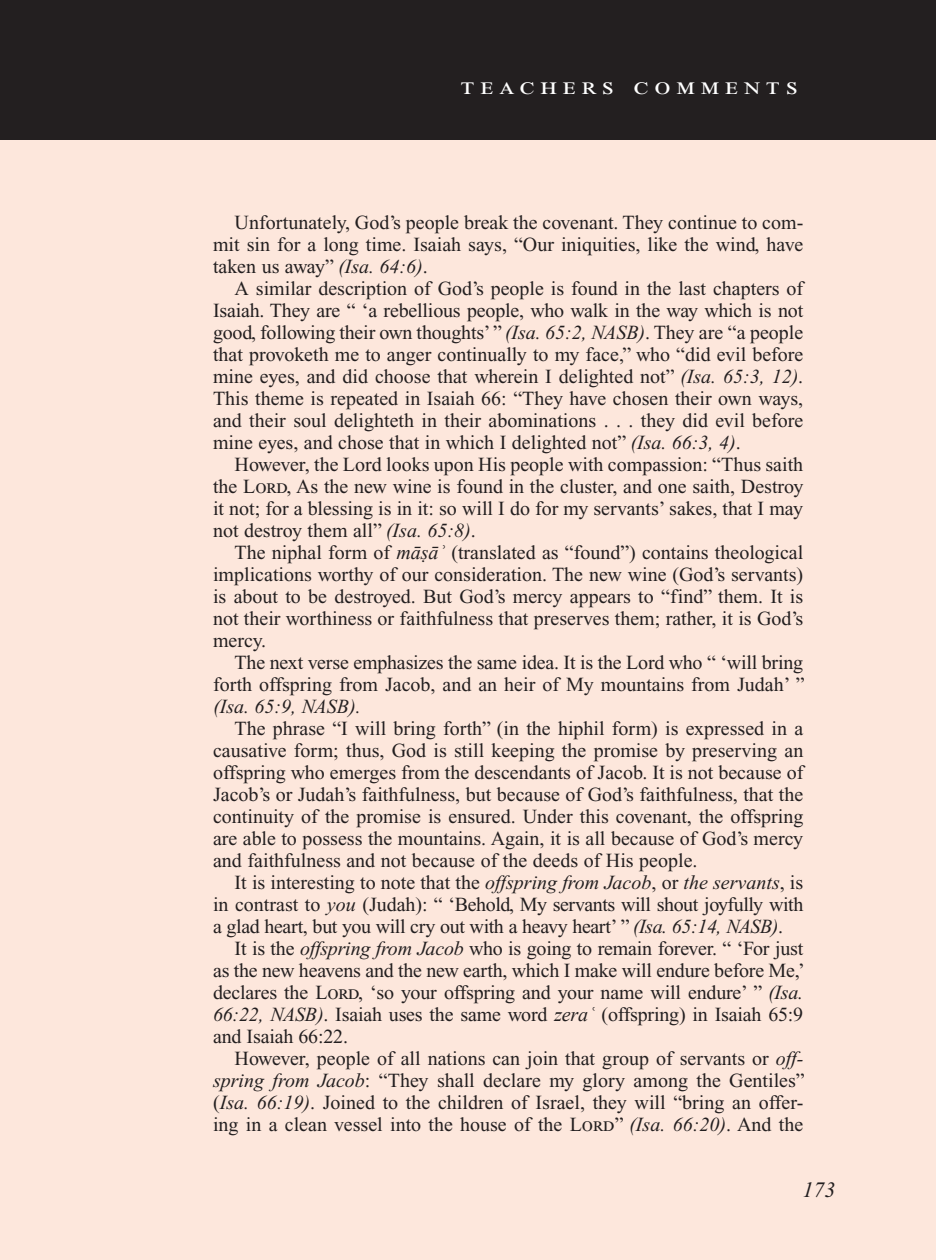
<style>
.page{position:relative;width:936px;height:1260px;background:#fff}
.page>*{position:absolute;margin:0;border:0;box-sizing:border-box;transform-origin:0 0}
.Teachers_Comments_He{font:24px "Times New Roman PS Std";letter-spacing:.2em;color:#fff;scale:1.2 1}
.PageNumbers{font:italic 22px "Times New Roman PS Std";color:#231f20}
.Objectives_Body_Text{font:20px/22px "Times New Roman PS Std";color:#231f20;text-align:justify}
.s1{font-style:italic}
.s2{font-family:"Times New Roman";font-style:italic}
</style>
<div class="page">
<div style="left:0;top:134px;width:936px;height:1126px;background:#fde7dc"></div>
<div style="left:0;top:0;width:936px;height:140px;background:#231f20"></div>
<p class="Teachers_Comments_He" style="left:461px;top:73px;width:283px">teachers comments</p>
<p class="Objectives_Body_Text" style="left:213px;top:211px;width:592px;text-indent:22px">Unfortunately, God’s people break the covenant. They continue to com&shy;mit sin for a long time. Isaiah says, “Our iniquities, like the wind, have taken us away” <span class="s1">(Isa. 64:6)</span>.</p>
<p class="Objectives_Body_Text" style="left:213px;top:277px;width:594px;text-indent:22px">A similar description of God’s people is found in the last chapters of Isaiah. They are “ ‘a rebellious people, who walk in the way which is not good, following their own thoughts’ ” <span class="s1">(Isa. 65:2, NASB)</span>. They are “a people that provoketh me to anger continually to my face,” who “did evil before mine eyes, and did choose that wherein I delighted not” <span class="s1">(Isa. 65:3, 12)</span>.<br>This theme is repeated in Isaiah 66: “They have chosen their own ways, and their soul delighteth in their abominations . . . they did evil before mine eyes, and chose that in which I delighted not” <span class="s1">(Isa. 66:3, 4)</span>.</p>
<p class="Objectives_Body_Text" style="left:213px;top:453px;width:592px;text-indent:22px">However, the Lord looks upon His people with compassion: “Thus saith the Lord, As the new wine is found in the cluster, and one saith, Destroy it not; for a blessing is in it: so will I do for my servants’ sakes, that I may not destroy them all” <span class="s1">(Isa. 65:8)</span>.</p>
<p class="Objectives_Body_Text" style="left:213px;top:541px;width:592px;text-indent:22px">The niphal form of <span class="s2">māṣāʾ</span> (translated as “found”) contains theological implications worthy of our consideration. The new wine (God’s servants) is about to be destroyed. But God’s mercy appears to “find” them. It is not their worthiness or faithfulness that preserves them; rather, it is God’s mercy.</p>
<p class="Objectives_Body_Text" style="left:213px;top:651px;width:593px;text-indent:22px">The next verse emphasizes the same idea. It is the Lord who “ ‘will bring forth offspring from Jacob, and an heir of My mountains from Judah’ ” <span class="s1">(Isa. 65:9, NASB).</span></p>
<p class="Objectives_Body_Text" style="left:213px;top:717px;width:594px;text-indent:22px">The phrase “I will bring forth” (in the hiphil form) is expressed in a causative form; thus, God is still keeping the promise by preserving an offspring who emerges from the descendants of Jacob. It is not because of Jacob’s or Judah’s faithfulness, but because of God’s faithfulness, that the continuity of the promise is ensured. Under this covenant, the offspring are able to possess the mountains. Again, it is all because of God’s mercy and faithfulness and not because of the deeds of His people.</p>
<p class="Objectives_Body_Text" style="left:213px;top:871px;width:592px;text-indent:22px">It is interesting to note that the <span class="s1">offspring from Jacob</span>, or <span class="s1">the servants</span>, is in contrast to <span class="s1">you</span> (Judah): “ ‘Behold, My servants will shout joyfully with a glad heart, but you will cry out with a heavy heart’ ” <span class="s1">(Isa. 65:14, NASB)</span>.</p>
<p class="Objectives_Body_Text" style="left:213px;top:937px;width:593px;text-indent:22px">It is the <span class="s1">offspring from Jacob</span> who is going to remain forever. “ ‘For just as the new heavens and the new earth, which I make will endure before Me,’ declares the Lord, ‘so your offspring and your name will endure’ ” <span class="s1">(Isa.<br>66:22, NASB)</span>. Isaiah uses the same word <span class="s2">zeraʿ</span> (offspring) in Isaiah 65:9 and Isaiah 66:22.</p>
<p class="Objectives_Body_Text" style="left:213px;top:1047px;width:593px;text-indent:22px">However, people of all nations can join that group of servants or <span class="s1">off&shy;spring from Jacob</span>: “They shall declare my glory among the Gentiles” (<span class="s1">Isa. 66:19)</span>. Joined to the children of Israel, they will “bring an offer&shy;ing in a clean vessel into the house of the Lord” <span class="s1">(Isa. 66:20)</span>. And the</p>
<p class="PageNumbers" style="left:802px;top:1178px;width:34px">173</p>
</div>
